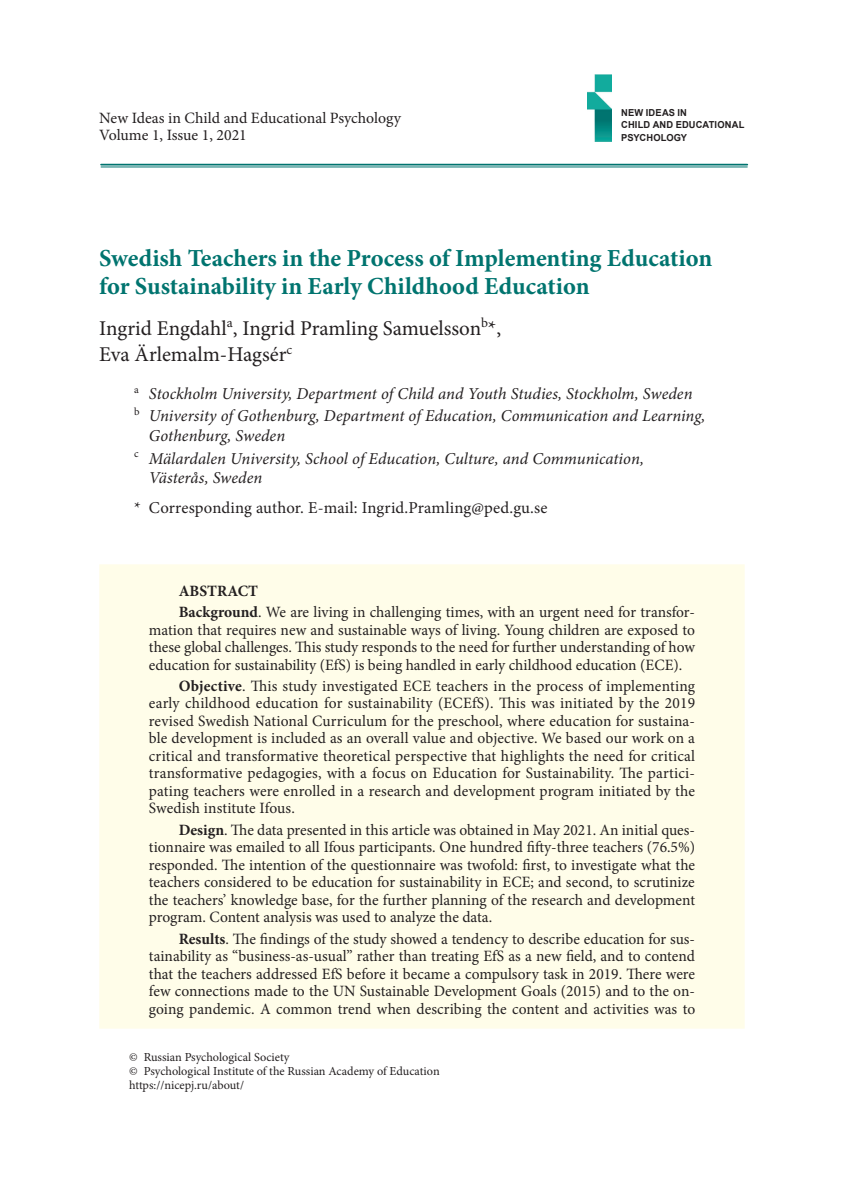
<style>
.page{position:relative;width:844px;height:1191px;background:#fff}
.page>*{position:absolute;margin:0;border:0;box-sizing:border-box;transform-origin:0 0}
.t1{font:700 24.5px/28px "Minion Pro";color:#00746f}
.t2{font:21px/26.2px "Minion Pro";color:#231f20}
.t3{font:italic 16.62px/22.4px "Minion Pro";color:#231f20}
.t4{font:16.62px "Minion Pro";letter-spacing:.01em;color:#231f20}
.t5{font:15.75px/17.5px "Minion Pro";color:#231f20;text-align:justify}
.t6{font:12.25px/14px "Minion Pro";color:#231f20}
.t7{font:700 9.62px/12.2px "Arial";letter-spacing:.015em;color:#231f20}
.s1{font-weight:700}
</style>
<div class="page">
<img style="left:587px;top:74px;width:24px;height:67px">
<hr style="left:101px;top:164px;width:646px;height:1px;background:#00746f">
<hr style="left:101px;top:167px;width:646px;height:1px;background:#00746f">
<div style="left:99px;top:564px;width:645px;height:464px;background:#fffde9"></div>
<p class="t5" style="left:99px;top:110px;width:303px;line-height:16.4px">New Ideas in Child and Educational Psychology<br>Volume 1, Issue 1, 2021</p>
<p class="t7" style="left:621px;top:107px;width:125px">NEW IDEAS IN<br>CHILD AND EDUCATIONAL<br>PSYCHOLOGY</p>
<h1 class="t1" style="left:99px;top:244px;width:614px">Swedish Teachers in the Process of Implementing Education for Sustainability in Early Childhood Education</h1>
<h2 class="t2" style="left:99px;top:315px;width:403px">Ingrid Engdahl<sup>a</sup>, Ingrid Pramling Samuelsson<sup>b</sup>*,<br>Eva Ärlemalm-Hagsér<sup>c</sup></h2>
<p class="t3" style="left:134px;top:382px;width:572px"><sup>a</sup> Stockholm University, Department of Child and Youth Studies, Stockholm, Sweden<br><sup>b</sup> University of Gothenburg, Department of Education, Communication and Learning,</p>
<p class="t3" style="left:134px;top:424px;width:511px;text-indent:15px">Gothenburg, Sweden<br><sup>c</sup> Mälardalen University, School of Education, Culture, and Communication,</p>
<p class="t3" style="left:149px;top:467px;width:115px">Västerås, Sweden</p>
<p class="t4" style="left:134px;top:496px;width:415px">* Corresponding author. E-mail: Ingrid.Pramling@ped.gu.se</p>
<p class="t5" style="left:179px;top:580px;width:517px;line-height:21.3px"><span class="s1">ABSTRACT<br>Background</span>. We are living in challenging times, with an urgent need for transfor-</p>
<p class="t5" style="left:149px;top:621px;width:547px">mation that requires new and sustainable ways of living. Young children are exposed to these global challenges. This study responds to the need for further understanding of how education for sustainability (EfS) is being handled in early childhood education (ECE).</p>
<p class="t5" style="left:149px;top:677px;width:547px;text-indent:30px"><span class="s1">Objective</span>. This study investigated ECE teachers in the process of implementing early childhood education for sustainability (ECEfS). This was initiated by the 2019 revised Swedish National Curriculum for the preschool, where education for sustaina&shy;ble development is included as an overall value and objective. We based our work on a critical and transformative theoretical perspective that highlights the need for critical transformative pedagogies, with a focus on Education for Sustainability. The partici&shy;pating teachers were enrolled in a research and development program initiated by the Swedish institute Ifous.</p>
<p class="t5" style="left:149px;top:821px;width:547px;text-indent:30px"><span class="s1">Design</span>. The data presented in this article was obtained in May 2021. An initial ques&shy;tionnaire was emailed to all Ifous participants. One hundred fifty-three teachers (76.5%) responded. The intention of the questionnaire was twofold: first, to investigate what the teachers considered to be education for sustainability in ECE; and second, to scrutinize the teachers’ knowledge base, for the further planning of the research and development program. Content analysis was used to analyze the data.</p>
<p class="t5" style="left:149px;top:930px;width:547px;text-indent:30px"><span class="s1">Results</span>. The findings of the study showed a tendency to describe education for sus&shy;tainability as “business-as-usual” rather than treating EfS as a new field, and to contend that the teachers addressed EfS before it became a compulsory task in 2019. There were few connections made to the UN Sustainable Development Goals (2015) and to the on&shy;going pandemic. A common trend when describing the content and activities was to</p>
<p class="t6" style="left:129px;top:1049px;width:312px">© Russian Psychological Society<br>© Psychological Institute of the Russian Academy of Education https://nicepj.ru/about/</p>
</div>
